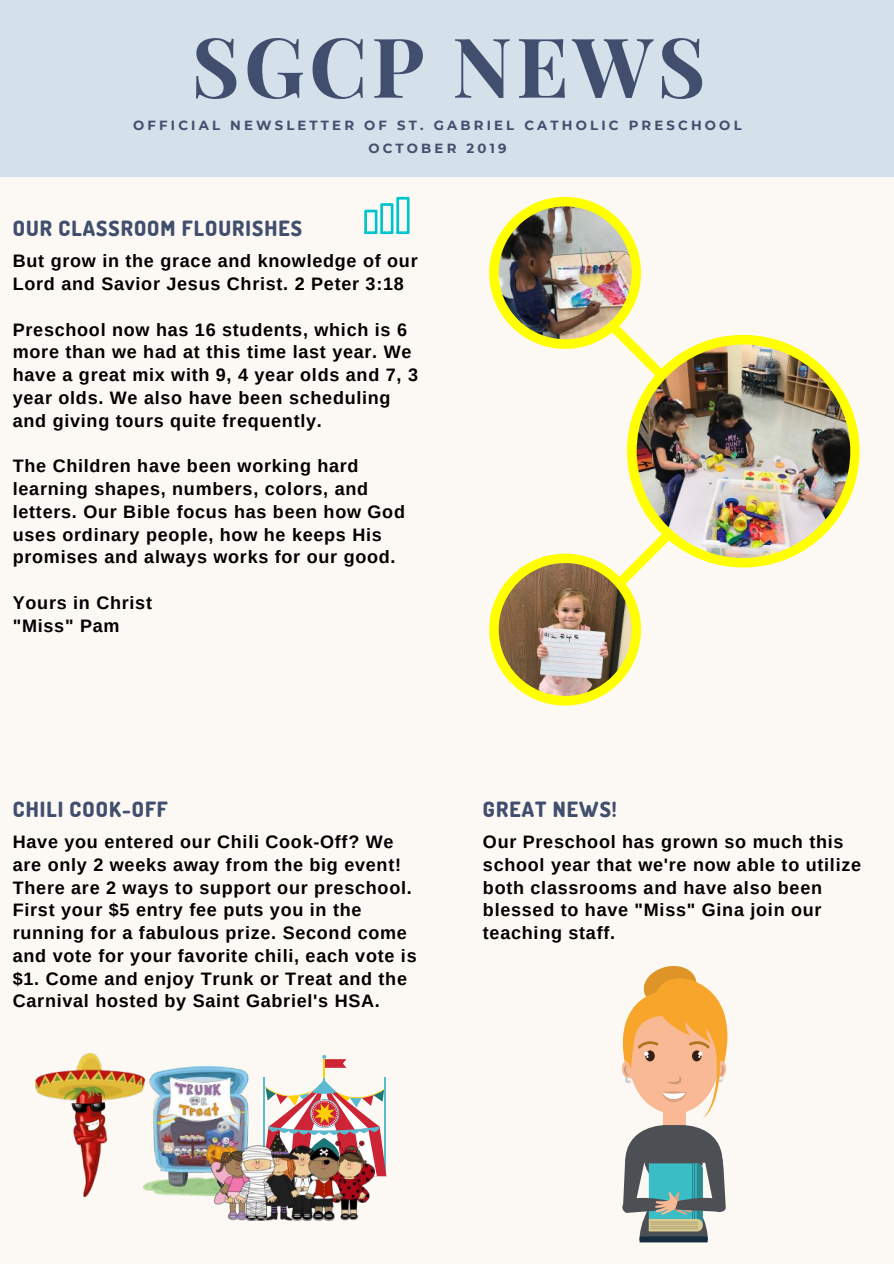
<style>
.page{position:relative;width:894px;height:1264px;background:#fff}
.page>*{position:absolute;margin:0;border:0;box-sizing:border-box;transform-origin:0 0}
.t1{font:700 82.8px "Playfair Display";letter-spacing:.05em;color:#424e6d}
.t2{font:800 21px "Dosis";letter-spacing:.05em;color:#424e6d}
.t3{font:700 18px/22.8px "Arimo";letter-spacing:.04em;color:#000}
.t4{font:700 13.2px/22.5px "Montserrat";letter-spacing:.24em;color:#424e6d;text-align:center}
</style>
<div class="page">
<div style="left:0;top:0;width:893px;height:1263px;background:#fcf9f5"></div>
<div style="left:0;top:0;width:893px;height:177px;background:#d4e0ea"></div>
<svg style="left:489px;top:197px;width:370px;height:508px"></svg>
<img style="left:498px;top:563px;width:133px;height:133px;border-radius:50%">
<img style="left:498px;top:206px;width:133px;height:133px">
<img style="left:636px;top:344px;width:214px;height:214px;border-radius:50%">
<svg style="left:364px;top:197px;width:45px;height:37px"></svg>
<img style="left:144px;top:1066px;width:105px;height:129px">
<img style="left:36px;top:1053px;width:108px;height:143px">
<hr style="left:323px;top:1057px;width:2px;height:28px;background:#fecf06">
<svg style="left:322px;top:1055px;width:24px;height:12px"></svg>
<svg style="left:263px;top:1077px;width:123px;height:99px"></svg>
<img style="left:211px;top:1132px;width:163px;height:88px">
<div style="left:662px;top:1108px;width:23px;height:19px;background:#f9b995"></div>
<svg style="left:622px;top:966px;width:105px;height:152px"></svg>
<svg style="left:622px;top:1124px;width:103px;height:118px"></svg>
<h1 class="t1" style="left:191px;top:8px;width:515px">SGCP NEWS</h1>
<p class="t4" style="left:133px;top:114px;width:610px">OFFICIAL NEWSLETTER OF ST. GABRIEL CATHOLIC PRESCHOOL<br>OCTOBER 2019</p>
<p class="t2" style="left:13px;top:215px;width:291px">OUR CLASSROOM FLOURISHES</p>
<p class="t3" style="left:13px;top:250px;width:406px">But grow in the grace and knowledge of our<br>Lord and Savior Jesus Christ. 2 Peter 3:18</p>
<p class="t3" style="left:13px;top:318px;width:406px">Preschool now has 16 students, which is 6 more than we had at this time last year. We have a great mix with 9, 4 year olds and 7, 3 year olds. We also have been scheduling and giving tours quite frequently.</p>
<p class="t3" style="left:13px;top:454px;width:393px">The Children have been working hard learning shapes, numbers, colors, and letters. Our Bible focus has been how God uses ordinary people, how he keeps His promises and always works for our good.</p>
<p class="t3" style="left:13px;top:591px;width:141px">Yours in Christ "Miss" Pam</p>
<p class="t2" style="left:13px;top:795px;width:156px">CHILI COOK-OFF</p>
<p class="t3" style="left:13px;top:830px;width:405px">Have you entered our Chili Cook-Off? We are only 2 weeks away from the big event!<br>There are 2 ways to support our preschool.<br>First your $5 entry fee puts you in the running for a fabulous prize. Second come and vote for your favorite chili, each vote is $1. Come and enjoy Trunk or Treat and the Carnival hosted by Saint Gabriel's HSA.</p>
<p class="t2" style="left:483px;top:795px;width:135px">GREAT NEWS!</p>
<p class="t3" style="left:483px;top:830px;width:379px">Our Preschool has grown so much this school year that we're now able to utilize both classrooms and have also been blessed to have "Miss" Gina join our teaching staff.</p>
</div>
